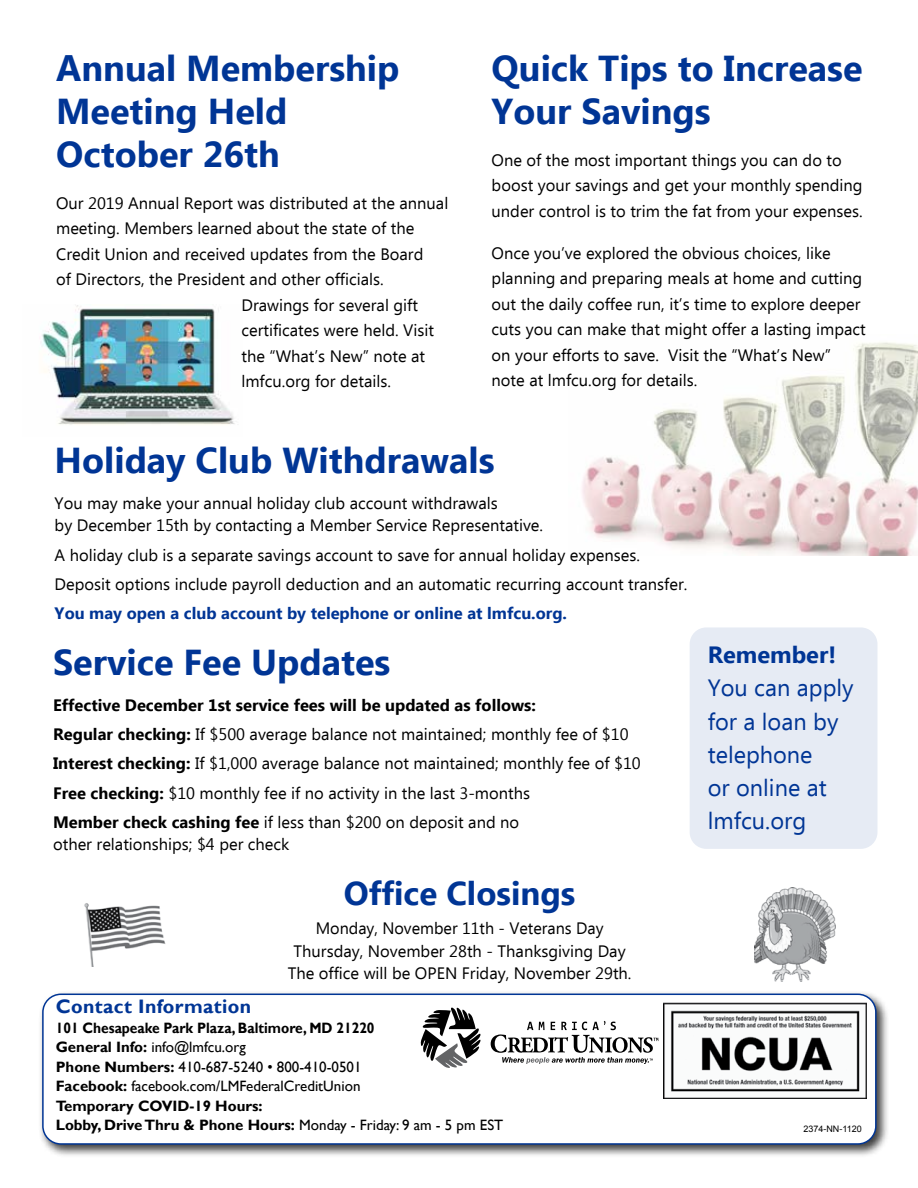
<style>
.page{position:relative;width:918px;height:1188px;background:#fff}
.page>*{position:absolute;margin:0;border:0;box-sizing:border-box;transform-origin:0 0}
.t1{font:700 36px/43.2px "Ebrima";color:#003595}
.t2{font:700 33px "Ebrima";color:#003595}
.t3{font:23.55px/33.3px "Ebrima";color:#003595}
.t4{font:700 23.55px "Ebrima";color:#003595}
.t5{font:700 19.5px "Gill Sans";letter-spacing:.02em;color:#003595}
.t6{font:16.5px/25.5px "Ebrima";color:#000}
.t7{font:700 16.5px "Ebrima";color:#003595}
.t8{font:700 15px/19.5px "Gill Sans";color:#000;scale:.92 1}
.t9{font:9px "Arial";color:#000}
.s1{font-weight:700}
.s2{font-weight:400}
</style>
<div class="page">
<img style="left:582px;top:342px;width:336px;height:213px">
<img style="left:41px;top:305px;width:194px;height:120px">
<img style="left:754px;top:887px;width:82px;height:94px">
<img style="left:84px;top:903px;width:82px;height:64px">
<div style="left:39px;top:990px;width:851px;height:167px;background:#000;opacity:.75"></div>
<div style="left:43px;top:994px;width:833px;height:150px;background:#fff;border-radius:18px"></div>
<div style="left:42px;top:994px;width:835px;height:151px;border:2px solid #003595;border-radius:18px"></div>
<svg style="left:421px;top:1008px;width:60px;height:60px"></svg>
<svg style="left:491px;top:1021px;width:167px;height:43px"></svg>
<img style="left:663px;top:1003px;width:204px;height:96px">
<div style="left:690px;top:627px;width:187px;height:222px;background:#e6ebf4;border-radius:17px"></div>
<h1 class="t1" style="left:56px;top:48px;width:345px">Annual Membership<br>Meeting Held<br>October 26th</h1>
<p class="t6" style="left:56px;top:191px;width:394px">Our 2019 Annual Report was distributed at the annual</p>
<p class="t6" style="left:56px;top:217px;width:360px">meeting. Members learned about the state of the</p>
<p class="t6" style="left:56px;top:242px;width:369px">Credit Union and received updates from the Board</p>
<p class="t6" style="left:56px;top:268px;width:329px">of Directors, the President and other officials.</p>
<p class="t6" style="left:241px;top:293px;width:178px">Drawings for several gift</p>
<p class="t6" style="left:241px;top:319px;width:194px">certificates were held. Visit</p>
<p class="t6" style="left:241px;top:344px;width:185px">the “What’s New” note at</p>
<p class="t6" style="left:241px;top:370px;width:151px">lmfcu.org for details.</p>
<h1 class="t1" style="left:492px;top:48px;width:372px">Quick Tips to Increase<br>Your Savings</h1>
<p class="t6" style="left:492px;top:148px;width:373px">One of the most important things you can do to boost your savings and get your monthly spending under control is to trim the fat from your expenses.</p>
<p class="t6" style="left:492px;top:241px;width:376px">Once you’ve explored the obvious choices, like planning and preparing meals at home and cutting out the daily coffee run, it’s time to explore deeper cuts you can make that might offer a lasting impact on your efforts to save. Visit the “What’s New” note at lmfcu.org for details.</p>
<h1 class="t1" style="left:55px;top:440px;width:441px">Holiday Club Withdrawals</h1>
<p class="t6" style="left:55px;top:493px;width:490px;line-height:22.5px">You may make your annual holiday club account withdrawals<br>by December 15th by contacting a Member Service Representative.</p>
<p class="t6" style="left:55px;top:541px;width:634px;line-height:29.2px">A holiday club is a separate savings account to save for annual holiday expenses.<br>Deposit options include payroll deduction and an automatic recurring account transfer.</p>
<p class="t7" style="left:55px;top:601px;width:514px">You may open a club account by telephone or online at lmfcu.org.</p>
<h1 class="t1" style="left:53px;top:642px;width:339px">Service Fee Updates</h1>
<p class="t6" style="left:53px;top:691px;width:589px;line-height:29.2px"><span class="s1">Effective December 1st service fees will be updated as follows:<br>Regular checking:</span> If $500 average balance not maintained; monthly fee of $10<br><span class="s1">Interest checking:</span> If $1,000 average balance not maintained; monthly fee of $10<br><span class="s1">Free checking:</span> $10 monthly fee if no activity in the last 3-months<br><span class="s1">Member check cashing fee</span> if less than $200 on deposit and no</p>
<p class="t6" style="left:53px;top:833px;width:238px">other relationships; $4 per check</p>
<h2 class="t2" style="left:344px;top:869px;width:233px">Office Closings</h2>
<p class="t6" style="left:288px;top:918px;width:345px;line-height:22.5px;text-align:center">Monday, November 11th - Veterans Day<br>Thursday, November 28th - Thanksgiving Day<br>The office will be OPEN Friday, November 29th.</p>
<p class="t5" style="left:56px;top:995px;width:197px">Contact Information</p>
<p class="t8" style="left:56px;top:1018px;width:488px">101 Chesapeake Park Plaza, Baltimore, MD 21220<br>General Info: <span class="s2">info@lmfcu.org<br></span>Phone Numbers: <span class="s2">410-687-5240 • 800-410-0501<br></span>Facebook: <span class="s2">facebook.com/LMFederalCreditUnion<br></span>Temporary COVID-19 Hours:<br>Lobby, Drive Thru &amp; Phone Hours: <span class="s2">Monday - Friday: 9 am - 5 pm EST</span></p>
<h3 class="t4" style="left:708px;top:637px;width:130px">Remember!</h3>
<h3 class="t3" style="left:708px;top:673px;width:147px">You can apply for a loan by telephone<br>or online at lmfcu.org</h3>
<p class="t9" style="left:803px;top:1123px;width:60px">2374-NN-1120</p>
</div>
